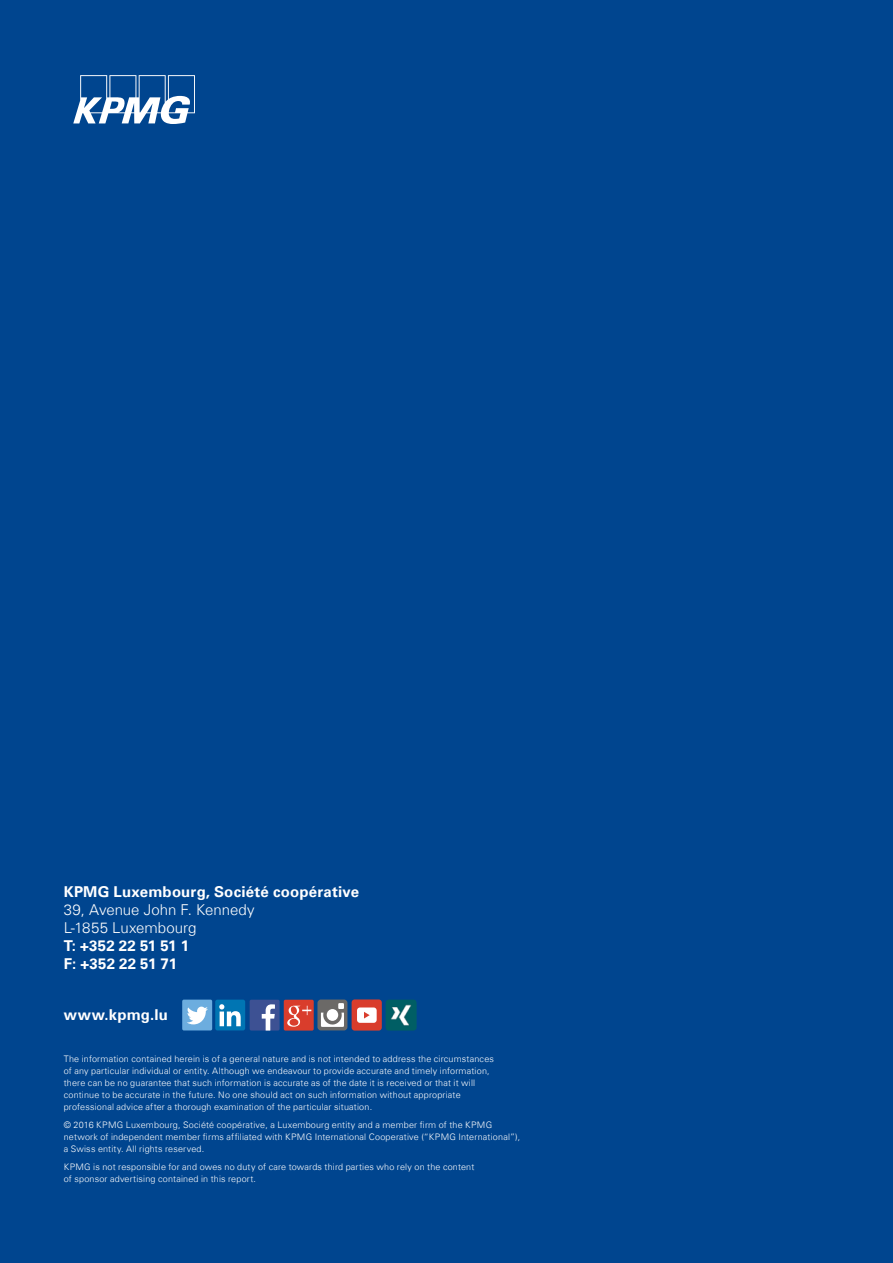
<style>
.page{position:relative;width:893px;height:1263px;background:#00458f}
.page>*{position:absolute;margin:0;border:0;box-sizing:border-box;transform-origin:0 0}
.t1{font:700 15px/18px "Universfor KPMG";letter-spacing:.015em;color:#fff}
.t2{font:300 15px/18px "Universfor KPMG";color:#fff}
.t3{font:300 9px/12px "Universfor KPMG";letter-spacing:.02em;color:#fff}
</style>
<div class="page">
<svg style="left:73px;top:75px;width:122px;height:49px"></svg>
<svg style="left:317px;top:1000px;width:30px;height:30px"></svg>
<div style="left:215px;top:1000px;width:30px;height:30px;background:#0075b3;border-radius:2px"></div>
<svg style="left:219px;top:1004px;width:22px;height:22px"></svg>
<div style="left:250px;top:1000px;width:30px;height:30px;background:#3d5193;border-radius:2px"></div>
<svg style="left:262px;top:1004px;width:13px;height:26px"></svg>
<div style="left:284px;top:1000px;width:30px;height:30px;background:#d93d2c;border-radius:2px"></div>
<svg style="left:287px;top:1006px;width:24px;height:21px"></svg>
<div style="left:352px;top:999px;width:30px;height:31px;background:#d93d2c;border-radius:3px"></div>
<svg style="left:357px;top:1007px;width:20px;height:16px"></svg>
<div style="left:182px;top:999px;width:30px;height:31px;background:#6caddf;border-radius:2px"></div>
<svg style="left:187px;top:1006px;width:21px;height:18px"></svg>
<img style="left:386px;top:999px;width:31px;height:31px">
<h1 class="t1" style="left:64px;top:883px;width:297px">KPMG Luxembourg, Société coopérative</h1>
<h1 class="t2" style="left:64px;top:901px;width:192px">39, Avenue John F. Kennedy<br>L-1855 Luxembourg</h1>
<h1 class="t1" style="left:64px;top:937px;width:127px">T: +352 22 51 51 1<br>F: +352 22 51 71</h1>
<h1 class="t1" style="left:64px;top:1006px;width:106px">www.kpmg.lu</h1>
<p class="t3" style="left:64px;top:1053px;width:432px">The information contained herein is of a general nature and is not intended to address the circumstances of any particular individual or entity. Although we endeavour to provide accurate and timely information, there can be no guarantee that such information is accurate as of the date it is received or that it will continue to be accurate in the future. No one should act on such information without appropriate professional advice after a thorough examination of the particular situation.</p>
<p class="t3" style="left:64px;top:1119px;width:458px">© 2016 KPMG Luxembourg, Société coopérative, a Luxembourg entity and a member firm of the KPMG network of independent member firms affiliated with KPMG International Cooperative (“KPMG International”), a Swiss entity. All rights reserved.</p>
<p class="t3" style="left:64px;top:1161px;width:412px">KPMG is not responsible for and owes no duty of care towards third parties who rely on the content of sponsor advertising contained in this report.</p>
</div>
